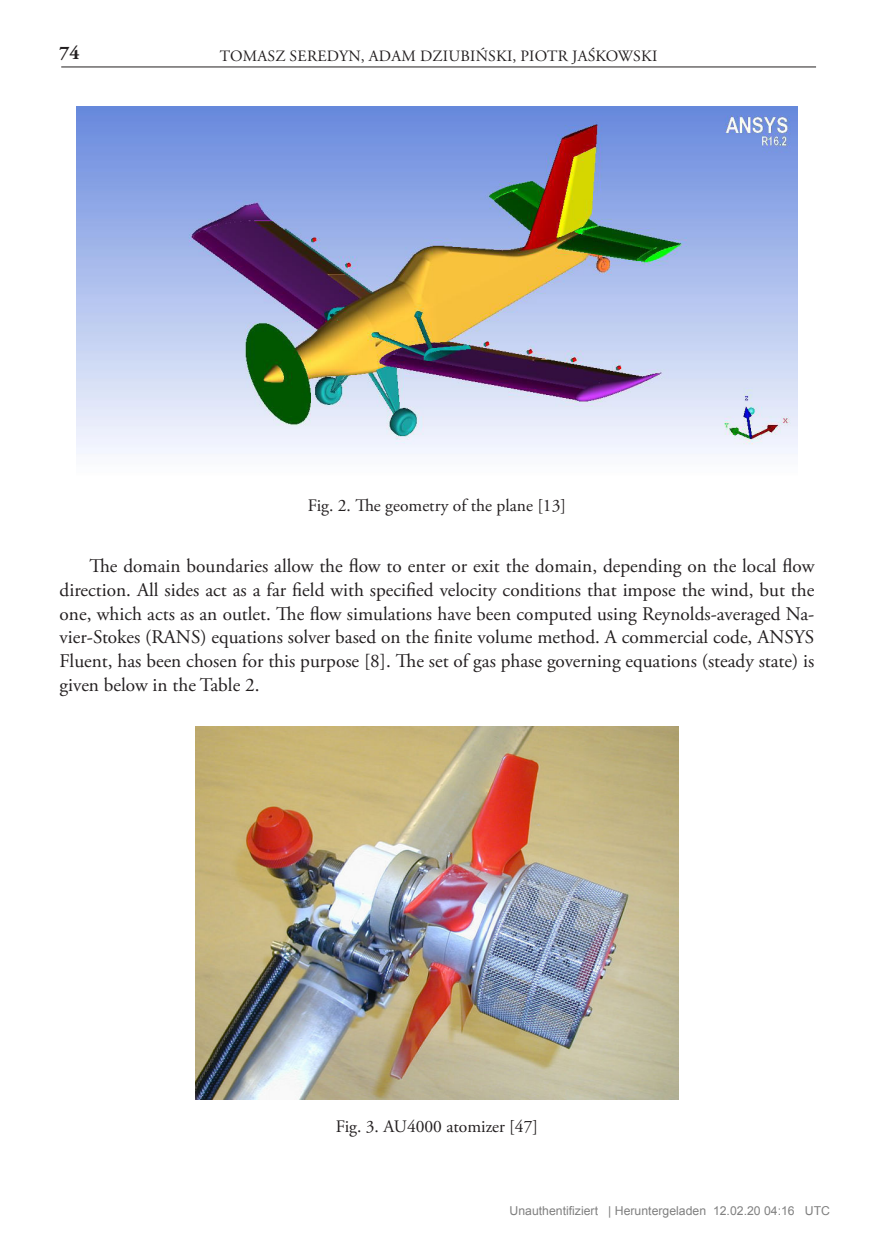
<style>
.page{position:relative;width:874px;height:1241px;background:#fff}
.page>*{position:absolute;margin:0;border:0;box-sizing:border-box;transform-origin:0 0}
.t1{font:19.25px/23.6px "Adobe Garamond Pro";color:#231f20;text-align:justify}
.t2{font:700 19.25px "Adobe Garamond Pro";color:#231f20}
.Ilustracje{font:17.5px "Adobe Garamond Pro";color:#231f20}
.t3{font:15.75px "Adobe Garamond Pro";letter-spacing:.015em;color:#231f20}
.t4{font:12.25px "Arial";color:#808080}
</style>
<div class="page">
<hr style="left:61px;top:66px;width:754px;height:1px;background:#231f20">
<img style="left:76px;top:106px;width:721px;height:348px">
<img style="left:196px;top:726px;width:481px;height:373px">
<p class="t2" style="left:60px;top:41px;width:22px">74</p>
<p class="t3" style="left:220px;top:47px;width:438px">TOMASZ SEREDYN, ADAM DZIUBIŃSKI, PIOTR JAŚKOWSKI</p>
<p class="Ilustracje" style="left:308px;top:495px;width:259px">Fig. 2. The geometry of the plane [13]</p>
<p class="t1" style="left:60px;top:555px;width:756px;text-indent:30px">The domain boundaries allow the flow to enter or exit the domain, depending on the local flow direction. All sides act as a far field with specified velocity conditions that impose the wind, but the one, which acts as an outlet. The flow simulations have been computed using Reynolds-averaged Na&shy;vier-Stokes (RANS) equations solver based on the finite volume method. A commercial code, ANSYS Fluent, has been chosen for this purpose [8]. The set of gas phase governing equations (steady state) is given below in the Table 2.</p>
<p class="Ilustracje" style="left:336px;top:1115px;width:203px">Fig. 3. AU4000 atomizer [47]</p>
<p class="t4" style="left:509px;top:1205px;width:322px">Unauthentifiziert | Heruntergeladen 12.02.20 04:16 UTC</p>
</div>
